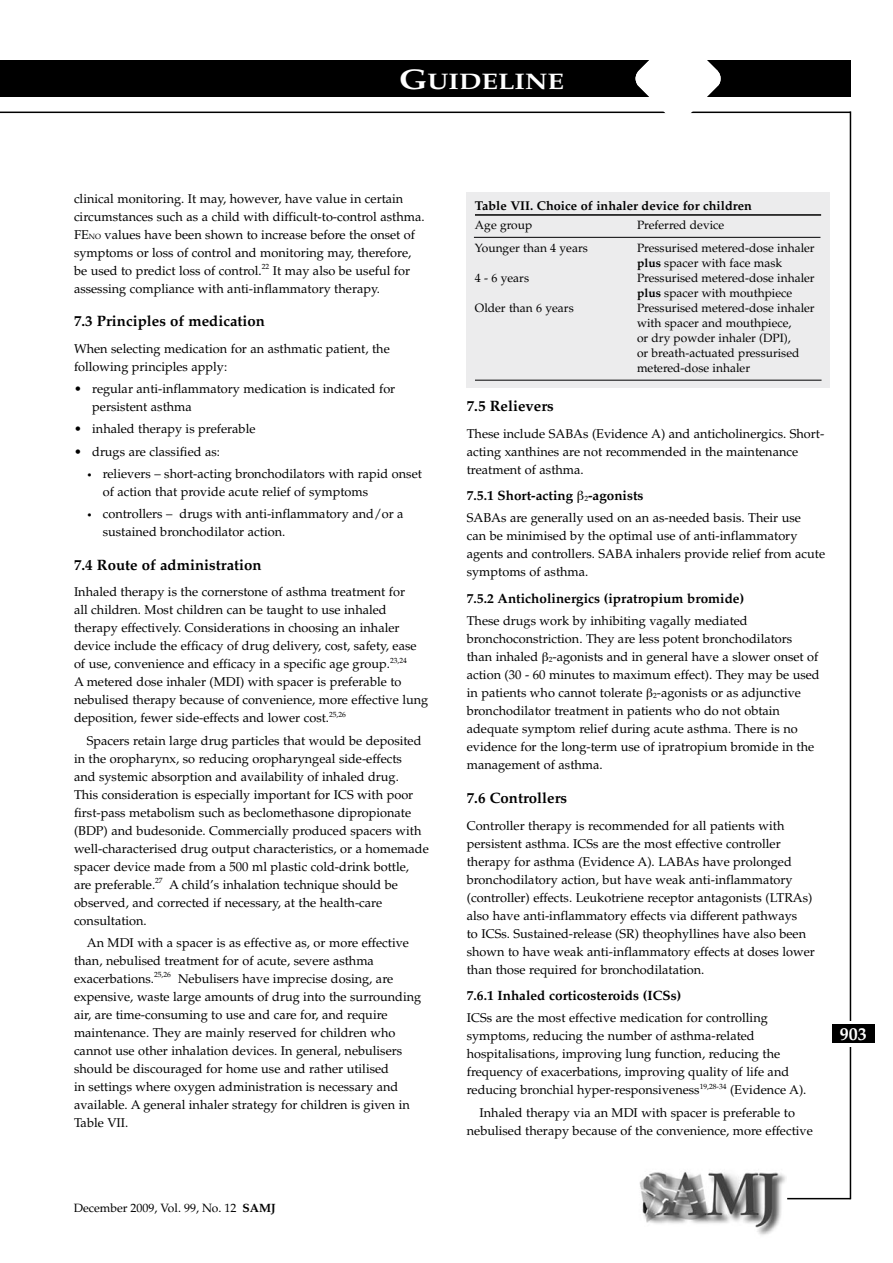
<style>
.page{position:relative;width:893px;height:1263px;background:#fff}
.page>*{position:absolute;margin:0;border:0;box-sizing:border-box;transform-origin:0 0}
.t1{font:700 22.5px "Palatino";color:#fff;scale:1.2 1}
.t2{font:700 18px "Palatino";color:#fff}
.t3{font:700 15px "Palatino";color:#000}
.t4{font:700 13.5px "Palatino";color:#000}
.t5{font:12.75px/18px "Palatino";color:#000}
.t6{font:700 12.75px "Palatino";color:#000}
.t7{font:12px/15px "Palatino";color:#000}
.s1{font-size:28.5px}
.s2{font-size:7.5px}
.s3{font-size:9px}
.s4{font-weight:700}
.s5{font-weight:400;font-size:7.5px}
</style>
<div class="page">
<hr style="left:850px;top:111px;width:1px;height:1088px;background:#000">
<div style="left:836px;top:1021px;width:28px;height:25px;background:#fff"></div>
<hr style="left:787px;top:1198px;width:64px;height:1px;background:#000">
<div style="left:0;top:60px;width:850px;height:37px;background:#000"></div>
<hr style="left:0;top:112px;width:850px;height:1px;background:#000">
<img style="left:635px;top:60px;width:86px;height:54px">
<img style="left:639px;top:1172px;width:147px;height:63px">
<div style="left:832px;top:1024px;width:42px;height:19px;background:#000"></div>
<div style="left:466px;top:192px;width:364px;height:195px;background:#ececed"></div>
<hr style="left:475px;top:214px;width:346px;height:2px;background:#000">
<hr style="left:474px;top:237px;width:346px;height:1px;background:#000">
<hr style="left:475px;top:380px;width:346px;height:1px;background:#000">
<h1 class="t1" style="left:399px;top:68px;width:139px"><span class="s1">G</span>UIDELINE</h1>
<p class="t5" style="left:74px;top:189px;width:352px">clinical monitoring. It may, however, have value in certain circumstances such as a child with difficult-to-control asthma.<br>FE<span class="s2">NO</span> values have been shown to increase before the onset of symptoms or loss of control and monitoring may, therefore, be used to predict loss of control.<sup>22</sup> It may also be useful for assessing compliance with anti-inflammatory therapy.</p>
<p class="t3" style="left:74px;top:312px;width:193px">7.3 Principles of medication</p>
<p class="t5" style="left:74px;top:340px;width:317px">When selecting medication for an asthmatic patient, the following principles apply:</p>
<p class="t5" style="left:92px;top:380px;width:305px;text-indent:-18px">• regular anti-inflammatory medication is indicated for persistent asthma</p>
<p class="t5" style="left:74px;top:420px;width:183px">• inhaled therapy is preferable</p>
<p class="t5" style="left:74px;top:442px;width:148px">• drugs are classified as:</p>
<p class="t5" style="left:103px;top:465px;width:321px;text-indent:-16px"><span class="s3">•</span> relievers – short-acting bronchodilators with rapid onset of action that provide acute relief of symptoms</p>
<p class="t5" style="left:103px;top:505px;width:302px;text-indent:-16px"><span class="s3">•</span> controllers – drugs with anti-inflammatory and/or a sustained bronchodilator action.</p>
<p class="t3" style="left:74px;top:556px;width:189px">7.4 Route of administration</p>
<p class="t5" style="left:74px;top:583px;width:356px">Inhaled therapy is the cornerstone of asthma treatment for<br>all children. Most children can be taught to use inhaled therapy effectively. Considerations in choosing an inhaler device include the efficacy of drug delivery, cost, safety, ease of use, convenience and efficacy in a specific age group.<sup>23,24<br></sup>A metered dose inhaler (MDI) with spacer is preferable to nebulised therapy because of convenience, more effective lung deposition, fewer side-effects and lower cost.<sup>25,26</sup></p>
<p class="t5" style="left:74px;top:731px;width:356px;text-indent:13px">Spacers retain large drug particles that would be deposited in the oropharynx, so reducing oropharyngeal side-effects<br>and systemic absorption and availability of inhaled drug.<br>This consideration is especially important for ICS with poor first-pass metabolism such as beclomethasone dipropionate (BDP) and budesonide. Commercially produced spacers with well-characterised drug output characteristics, or a homemade spacer device made from a 500 ml plastic cold-drink bottle, are preferable.<sup>27</sup> A child’s inhalation technique should be observed, and corrected if necessary, at the health-care consultation.</p>
<p class="t5" style="left:74px;top:934px;width:349px;text-indent:13px">An MDI with a spacer is as effective as, or more effective than, nebulised treatment for of acute, severe asthma exacerbations.<sup>25,26</sup> Nebulisers have imprecise dosing, are expensive, waste large amounts of drug into the surrounding air, are time-consuming to use and care for, and require maintenance. They are mainly reserved for children who cannot use other inhalation devices. In general, nebulisers should be discouraged for home use and rather utilised<br>in settings where oxygen administration is necessary and available. A general inhaler strategy for children is given in Table VII.</p>
<p class="t7" style="left:74px;top:1201px;width:204px">December 2009, Vol. 99, No. 12 <span class="s4">SAMJ</span></p>
<p class="t6" style="left:475px;top:198px;width:279px">Table VII. Choice of inhaler device for children</p>
<p class="t7" style="left:475px;top:218px;width:59px">Age group</p>
<p class="t7" style="left:637px;top:218px;width:89px">Preferred device</p>
<p class="t7" style="left:475px;top:241px;width:114px">Younger than 4 years</p>
<p class="t7" style="left:637px;top:241px;width:179px">Pressurised metered-dose inhaler <span class="s4">plus</span> spacer with face mask</p>
<p class="t7" style="left:475px;top:271px;width:56px">4 - 6 years</p>
<p class="t7" style="left:637px;top:271px;width:179px">Pressurised metered-dose inhaler <span class="s4">plus</span> spacer with mouthpiece</p>
<p class="t7" style="left:475px;top:301px;width:100px">Older than 6 years</p>
<p class="t7" style="left:637px;top:301px;width:179px">Pressurised metered-dose inhaler with spacer and mouthpiece,<br>or dry powder inhaler (DPI),<br>or breath-actuated pressurised metered-dose inhaler</p>
<p class="t3" style="left:467px;top:397px;width:89px">7.5 Relievers</p>
<p class="t5" style="left:467px;top:425px;width:359px">These include SABAs (Evidence A) and anticholinergics. Short&shy;acting xanthines are not recommended in the maintenance treatment of asthma.</p>
<p class="t4" style="left:467px;top:488px;width:178px">7.5.1 Short-acting <span class="s5">2</span>-agonists</p>
<p class="t5" style="left:467px;top:509px;width:360px">SABAs are generally used on an as-needed basis. Their use<br>can be minimised by the optimal use of anti-inflammatory agents and controllers. SABA inhalers provide relief from acute symptoms of asthma.</p>
<p class="t4" style="left:467px;top:590px;width:279px">7.5.2 Anticholinergics (ipratropium bromide)</p>
<p class="t5" style="left:467px;top:612px;width:354px">These drugs work by inhibiting vagally mediated bronchoconstriction. They are less potent bronchodilators than inhaled <span class="s2">2</span>-agonists and in general have a slower onset of action (30 - 60 minutes to maximum effect). They may be used in patients who cannot tolerate <span class="s2">2</span>-agonists or as adjunctive bronchodilator treatment in patients who do not obtain adequate symptom relief during acute asthma. There is no evidence for the long-term use of ipratropium bromide in the management of asthma.</p>
<p class="t3" style="left:467px;top:789px;width:102px">7.6 Controllers</p>
<p class="t5" style="left:467px;top:816px;width:350px">Controller therapy is recommended for all patients with persistent asthma. ICSs are the most effective controller therapy for asthma (Evidence A). LABAs have prolonged bronchodilatory action, but have weak anti-inflammatory (controller) effects. Leukotriene receptor antagonists (LTRAs) also have anti-inflammatory effects via different pathways<br>to ICSs. Sustained-release (SR) theophyllines have also been shown to have weak anti-inflammatory effects at doses lower than those required for bronchodilatation.</p>
<p class="t4" style="left:467px;top:987px;width:216px">7.6.1 Inhaled corticosteroids (ICSs)</p>
<p class="t5" style="left:467px;top:1009px;width:341px">ICSs are the most effective medication for controlling symptoms, reducing the number of asthma-related hospitalisations, improving lung function, reducing the frequency of exacerbations, improving quality of life and reducing bronchial hyper-responsiveness<sup>19,28-34</sup> (Evidence A).</p>
<p class="t5" style="left:467px;top:1103px;width:348px;text-align:center">Inhaled therapy via an MDI with spacer is preferable to nebulised therapy because of the convenience, more effective</p>
<h2 class="t2" style="left:840px;top:1024px;width:28px">903</h2>
</div>
